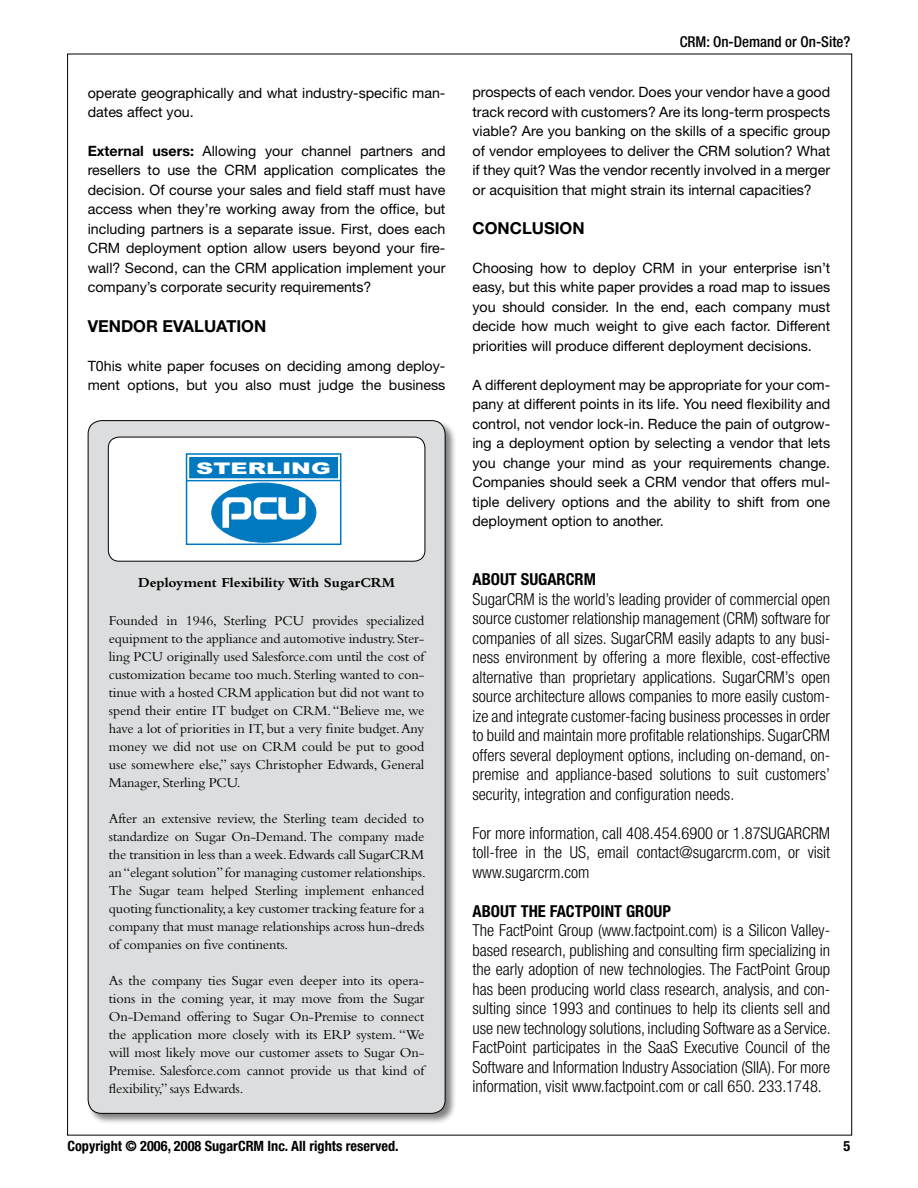
<style>
.page{position:relative;width:918px;height:1188px;background:#fff}
.page>*{position:absolute;margin:0;border:0;box-sizing:border-box;transform-origin:0 0}
.t1{font:300 condensed 16.5px/19.5px "Helvetica Neue";color:#000;text-align:justify}
.t2{font:700 condensed 16.5px "Helvetica Neue";color:#000}
.t3{font:700 16.5px "Helvetica Neue";color:#000}
.t4{font:900 16.05px "Arial";color:#fff;scale:1.48 1}
.t5{font:500 condensed 15px "Helvetica Neue";color:#000}
.t6{font:14.25px/19.5px "Helvetica Neue";color:#000;text-align:justify}
.t7{font:14.25px/18px "Bembo";letter-spacing:-.01em;color:#000;text-align:justify}
.t8{font:700 condensed 14.25px "Helvetica Neue";color:#000}
.t9{font:700 14.25px "Bembo";color:#000}
.s1{font-weight:700}
</style>
<div class="page">
<div style="left:87px;top:419px;width:376px;height:711px;background:#000;opacity:.5"></div>
<div style="left:88px;top:421px;width:357px;height:692px;background:#dcddde;border-radius:14px"></div>
<div style="left:108px;top:437px;width:317px;height:124px;background:#fff;border-radius:11px"></div>
<svg style="left:189px;top:457px;width:149px;height:85px"></svg>
<div style="left:186px;top:453px;width:155px;height:92px;border:2px solid #0079c1"></div>
<div style="left:212px;top:483px;width:104px;height:59px;background:#0079c1;border-radius:50%"></div>
<div style="left:212px;top:483px;width:104px;height:59px;border:1px solid #0079c1;border-radius:50%"></div>
<div style="left:190px;top:458px;width:147px;height:20px;background:#0079c1"></div>
<hr style="left:187px;top:480px;width:153px;height:1px;background:#0079c1">
<svg style="left:222px;top:497px;width:84px;height:31px"></svg>
<div style="left:108px;top:437px;width:317px;height:125px;border:1px solid #000;border-radius:11px"></div>
<p class="t6" style="left:88px;top:82px;width:359px">operate geographically and what industry-specific man&shy;dates affect you.</p>
<p class="t6" style="left:88px;top:141px;width:359px"><span class="s1">External users:</span> Allowing your channel partners and resellers to use the CRM application complicates the decision. Of course your sales and field staff must have access when they’re working away from the office, but including partners is a separate issue. First, does each CRM deployment option allow users beyond your fire&shy;wall? Second, can the CRM application implement your company’s corporate security requirements?</p>
<p class="t3" style="left:88px;top:315px;width:178px">VENDOR EVALUATI ON</p>
<p class="t6" style="left:88px;top:355px;width:359px">T0his white paper focuses on deciding among deploy&shy;ment options, but you also must judge the business</p>
<p class="t4" style="left:196px;top:456px;width:92px">STERLING</p>
<p class="t9" style="left:138px;top:575px;width:259px">Deployment Flexibility With SugarCRM</p>
<p class="t7" style="left:109px;top:611px;width:317px">Founded in 1946, Sterling PCU provides specialized equipment to the appliance and automotive industry. Ster&shy;ling PCU originally used Salesforce.com until the cost of customization became too much. Sterling wanted to con&shy;tinue with a hosted CRM application but did not want to spend their entire IT budget on CRM. “Believe me, we have a lot of priorities in IT, but a very finite budget. Any money we did not use on CRM could be put to good use somewhere else,” says Christopher Edwards, General Manager, Sterling PCU.</p>
<p class="t7" style="left:109px;top:809px;width:318px">After an extensive review, the Sterling team decided to standardize on Sugar On-Demand. The company made the transition in less than a week. Edwards call SugarCRM an “elegant solution” for managing customer relationships.<br>The Sugar team helped Sterling implement enhanced quoting functionality, a key customer tracking feature for a company that must manage relationships across hun-dreds of companies on five continents.</p>
<p class="t7" style="left:109px;top:971px;width:317px">As the company ties Sugar even deeper into its opera&shy;tions in the coming year, it may move from the Sugar On-Demand offering to Sugar On-Premise to connect the application more closely with its ERP system. “We will most likely move our customer assets to Sugar On-Premise. Salesforce.com cannot provide us that kind of flexibility,” says Edwards.</p>
<p class="t5" style="left:680px;top:33px;width:172px">CRM: On-Demand or On-Site?</p>
<p class="t6" style="left:472px;top:82px;width:359px">prospects of each vendor. Does your vendor have a good track record with customers? Are its long-term prospects viable? Are you banking on the skills of a specific group of vendor employees to deliver the CRM solution? What if they quit? Was the vendor recently involved in a merger or acquisition that might strain its internal capacities?</p>
<p class="t3" style="left:472px;top:218px;width:111px">CONCLUSION</p>
<p class="t6" style="left:472px;top:258px;width:359px">Choosing how to deploy CRM in your enterprise isn’t easy, but this white paper provides a road map to issues you should consider. In the end, each company must decide how much weight to give each factor. Different priorities will produce different deployment decisions.</p>
<p class="t6" style="left:472px;top:375px;width:359px">A different deployment may be appropriate for your com&shy;pany at different points in its life. You need flexibility and control, not vendor lock-in. Reduce the pain of outgrow&shy;ing a deployment option by selecting a vendor that lets you change your mind as your requirements change.<br>Companies should seek a CRM vendor that offers mul&shy;tiple delivery options and the ability to shift from one deployment option to another.</p>
<p class="t2" style="left:472px;top:569px;width:125px">About SugarCRM</p>
<p class="t1" style="left:472px;top:589px;width:359px">SugarCRM is the world’s leading provider of commercial open source customer relationship management (CRM) software for companies of all sizes. SugarCRM easily adapts to any busi&shy;ness environment by offering a more flexible, cost-effective alternative than proprietary applications. SugarCRM’s open source architecture allows companies to more easily custom&shy;ize and integrate customer-facing business processes in order to build and maintain more profitable relationships. SugarCRM offers several deployment options, including on-demand, on&shy;premise and appliance-based solutions to suit customers’ security, integration and configuration needs.</p>
<p class="t1" style="left:472px;top:823px;width:359px">For more information, call 408.454.6900 or 1.87SUGARCRM toll-free in the US, email contact@sugarcrm.com, or visit www.sugarcrm.com</p>
<p class="t2" style="left:472px;top:901px;width:199px">About The FactPoint Group</p>
<p class="t1" style="left:472px;top:920px;width:360px">The FactPoint Group (www.factpoint.com) is a Silicon Valley&shy;based research, publishing and consulting firm specializing in the early adoption of new technologies. The FactPoint Group has been producing world class research, analysis, and con&shy;sulting since 1993 and continues to help its clients sell and use new technology solutions, including Software as a Service.<br>FactPoint participates in the SaaS Executive Council of the Software and Information Industry Association (SIIA). For more information, visit www.factpoint.com or call 650. 233.1748.</p>
<p class="t8" style="left:68px;top:1137px;width:333px">Copyright © 2006, 2008 SugarCRM Inc. All rights reserved.</p>
<p class="t8" style="left:844px;top:1137px;width:8px">5</p>
</div>
